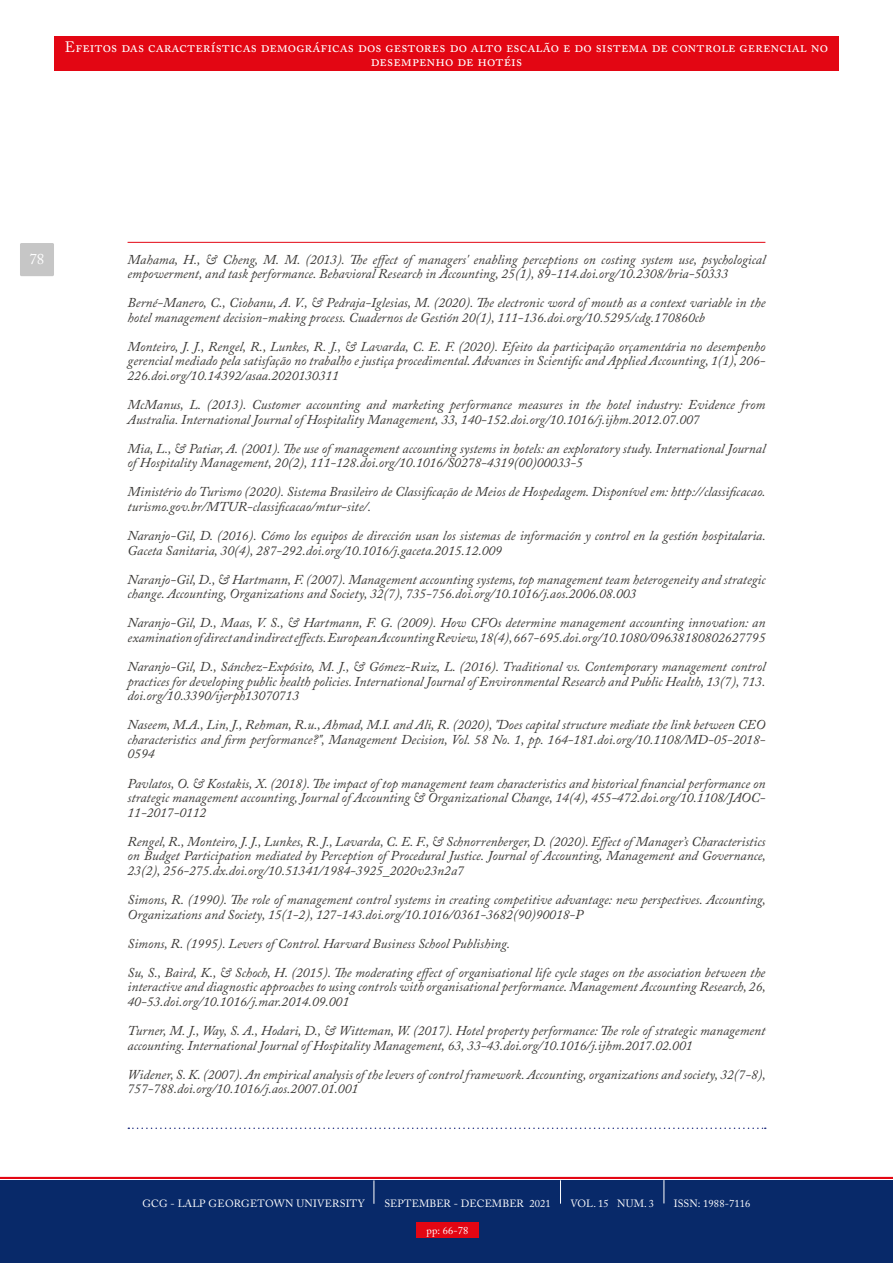
<style>
.page{position:relative;width:893px;height:1263px;background:#fff}
.page>*{position:absolute;margin:0;border:0;box-sizing:border-box;transform-origin:0 0}
.t1{font:15px/13.5px "Adobe Caslon Pro";letter-spacing:.005em;color:#fff;text-align:center}
.t2{font:italic 13.5px/14.5px "Adobe Caslon Pro";color:#3a3835}
.t3{font:10.5px "Adobe Caslon Pro";letter-spacing:.01em;color:#fff}
</style>
<div class="page">
<div style="left:54px;top:37px;width:785px;height:34px;background:#e30613"></div>
<div style="left:0;top:1180px;width:893px;height:83px;background:#082969"></div>
<div style="left:20px;top:243px;width:34px;height:33px;background:#c6c6c6;border-radius:2px"></div>
<hr style="left:128px;top:242px;width:637px;height:1px;background:#e30613">
<svg style="left:0;top:1177px;width:893px;height:27px"></svg>
<svg style="left:128px;top:1127px;width:638px;height:2px"></svg>
<div style="left:416px;top:1222px;width:63px;height:15px;background:#e30613"></div>
<p class="t1" style="left:65px;top:41px;width:765px">Efeitos das características demográficas dos gestores do alto escalão e do sistema de controle gerencial no desempenho de hotéis</p>
<p class="t1" style="left:29px;top:252px;width:16px">78</p>
<p class="t2" style="left:128px;top:252px;width:639px">Mahama, H., &amp; Cheng, M. M. (2013). The effect of managers' enabling perceptions on costing system use, psychological empowerment, and task performance. Behavioral Research in Accounting, 25(1), 89-114.doi.org/10.2308/bria-50333</p>
<p class="t2" style="left:128px;top:295px;width:639px">Berné-Manero, C., Ciobanu, A. V., &amp; Pedraja-Iglesias, M. (2020). The electronic word of mouth as a context variable in the hotel management decision-making process. Cuadernos de Gestión 20(1), 111-136.doi.org/10.5295/cdg.170860cb</p>
<p class="t2" style="left:128px;top:339px;width:639px;text-align:justify">Monteiro, J. J., Rengel, R., Lunkes, R. J., &amp; Lavarda, C. E. F. (2020). Efeito da participação orçamentária no desempenho gerencial mediado pela satisfação no trabalho e justiça procedimental. Advances in Scientific and Applied Accounting, 1(1), 206- 226.doi.org/10.14392/asaa.2020130311</p>
<p class="t2" style="left:128px;top:397px;width:639px">McManus, L. (2013). Customer accounting and marketing performance measures in the hotel industry: Evidence from<br>Australia. International Journal of Hospitality Management, 33, 140-152.doi.org/10.1016/j.ijhm.2012.07.007</p>
<p class="t2" style="left:128px;top:441px;width:639px">Mia, L., &amp; Patiar, A. (2001). The use of management accounting systems in hotels: an exploratory study. International Journal of Hospitality Management, 20(2), 111-128.doi.org/10.1016/S0278-4319(00)00033-5</p>
<p class="t2" style="left:128px;top:484px;width:639px">Ministério do Turismo (2020). Sistema Brasileiro de Classificação de Meios de Hospedagem. Disponível em: http://classificacao. turismo.gov.br/MTUR-classificacao/mtur-site/.</p>
<p class="t2" style="left:128px;top:528px;width:640px">Naranjo-Gil, D. (2016). Cómo los equipos de dirección usan los sistemas de información y control en la gestión hospitalaria.<br>Gaceta Sanitaria, 30(4), 287-292.doi.org/10.1016/j.gaceta.2015.12.009</p>
<p class="t2" style="left:128px;top:572px;width:639px">Naranjo-Gil, D., &amp; Hartmann, F. (2007). Management accounting systems, top management team heterogeneity and strategic change. Accounting, Organizations and Society, 32(7), 735-756.doi.org/10.1016/j.aos.2006.08.003</p>
<p class="t2" style="left:128px;top:615px;width:639px">Naranjo-Gil, D., Maas, V. S., &amp; Hartmann, F. G. (2009). How CFOs determine management accounting innovation: an examination of direct and indirect effects. European Accounting Review, 18(4), 667-695.doi.org/10.1080/09638180802627795</p>
<p class="t2" style="left:128px;top:659px;width:639px;text-align:justify">Naranjo-Gil, D., Sánchez-Expósito, M. J., &amp; Gómez-Ruiz, L. (2016). Traditional vs. Contemporary management control practices for developing public health policies. International Journal of Environmental Research and Public Health, 13(7), 713. doi.org/10.3390/ijerph13070713</p>
<p class="t2" style="left:128px;top:717px;width:639px;text-align:justify">Naseem, M.A., Lin, J., Rehman, R.u., Ahmad, M.I. and Ali, R. (2020), "Does capital structure mediate the link between CEO characteristics and firm performance?", Management Decision, Vol. 58 No. 1, pp. 164-181.doi.org/10.1108/MD-05-2018- 0594</p>
<p class="t2" style="left:128px;top:776px;width:639px;text-align:justify">Pavlatos, O. &amp; Kostakis, X. (2018). The impact of top management team characteristics and historical financial performance on strategic management accounting, Journal of Accounting &amp; Organizational Change, 14(4), 455-472.doi.org/10.1108/JAOC-11-2017-0112</p>
<p class="t2" style="left:128px;top:834px;width:640px;text-align:justify">Rengel, R., Monteiro, J. J., Lunkes, R. J., Lavarda, C. E. F., &amp; Schnorrenberger, D. (2020). Effect of Manager’s Characteristics on Budget Participation mediated by Perception of Procedural Justice. Journal of Accounting, Management and Governance, 23(2), 256-275.dx.doi.org/10.51341/1984-3925_2020v23n2a7</p>
<p class="t2" style="left:128px;top:892px;width:640px">Simons, R. (1990). The role of management control systems in creating competitive advantage: new perspectives. Accounting,<br>Organizations and Society, 15(1-2), 127-143.doi.org/10.1016/0361-3682(90)90018-P</p>
<p class="t2" style="left:128px;top:928px;width:639px;line-height:29.1px">Simons, R. (1995). Levers of Control. Harvard Business School Publishing.<br>Su, S., Baird, K., &amp; Schoch, H. (2015). The moderating effect of organisational life cycle stages on the association between the</p>
<p class="t2" style="left:128px;top:979px;width:640px">interactive and diagnostic approaches to using controls with organisational performance. Management Accounting Research, 26,<br>40-53.doi.org/10.1016/j.mar.2014.09.001</p>
<p class="t2" style="left:128px;top:1023px;width:639px">Turner, M. J., Way, S. A., Hodari, D., &amp; Witteman, W. (2017). Hotel property performance: The role of strategic management accounting. International Journal of Hospitality Management, 63, 33-43.doi.org/10.1016/j.ijhm.2017.02.001</p>
<p class="t2" style="left:128px;top:1067px;width:640px">Widener, S. K. (2007). An empirical analysis of the levers of control framework. Accounting, organizations and society, 32(7-8),<br>757-788.doi.org/10.1016/j.aos.2007.01.001</p>
<p class="t3" style="left:143px;top:1197px;width:224px">GCG - LALP GEORGETOWN UNIVERSITY</p>
<p class="t3" style="left:384px;top:1197px;width:168px">SEPTEMBER - DECEMBER 2021</p>
<p class="t3" style="left:570px;top:1197px;width:85px">VOL. 15 NUM. 3</p>
<p class="t3" style="left:674px;top:1197px;width:78px">ISSN: 1988-7116</p>
<p class="t3" style="left:426px;top:1224px;width:43px">pp: 66-78</p>
</div>
